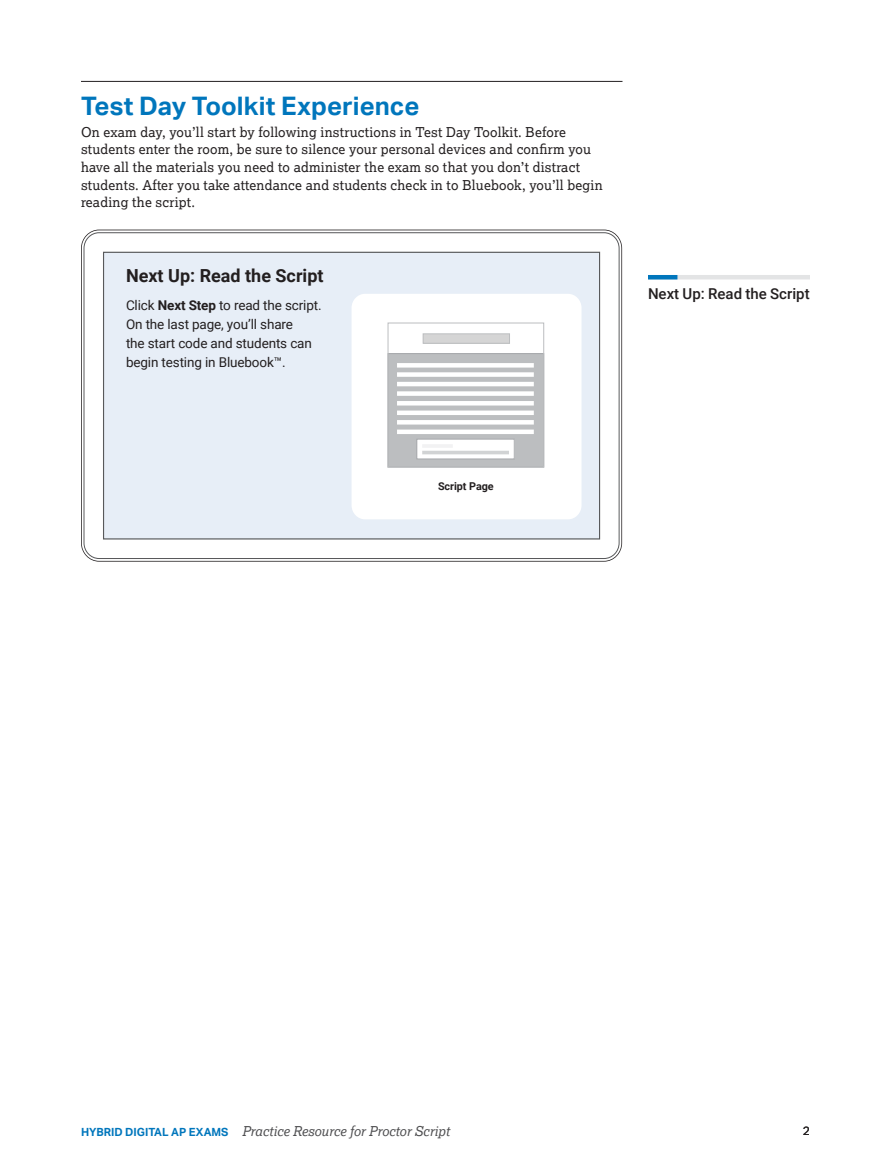
<style>
.page{position:relative;width:891px;height:1175px;background:#fff}
.page>*{position:absolute;margin:0;border:0;box-sizing:border-box;transform-origin:0 0}
.t1{font:700 25.5px "Aktiv Grotesk";color:#0076bc}
.t2{font:700 18px "Roboto";color:#231f20}
.t3{font:500 15px "Roboto";color:#231f20}
.t4{font:13.5px/17.5px "Lexia";letter-spacing:.015em;color:#231f20}
.t5{font:13.5px/18.9px "Roboto";letter-spacing:-.01em;color:#231f20}
.t6{font:italic 13.5px "Lexia";color:#4d4d4f}
.t7{font:12px "Aktiv Grotesk";color:#231f20}
.t8{font:700 10.8px "Roboto";letter-spacing:-.005em;color:#231f20}
.s1{font-weight:700}
.s2{font-family:"Aktiv Grotesk";font-weight:700;font-style:normal;font-size:11.25px;color:#0076bc}
</style>
<div class="page">
<hr style="left:648px;top:275px;width:162px;height:4px;background:#e3e4e5">
<hr style="left:648px;top:275px;width:29px;height:4px;background:#0076bc">
<hr style="left:81px;top:81px;width:541px;height:1px;background:#231f20">
<svg style="left:81px;top:230px;width:541px;height:331px;fill:#e7eef7"></svg>
<div style="left:103px;top:252px;width:497px;height:287px;border:1px solid #58595b"></div>
<div style="left:378px;top:313px;width:177px;height:186px;background:#fff"></div>
<div style="left:388px;top:353px;width:156px;height:114px;background:#bcbec0"></div>
<div style="left:388px;top:322px;width:156px;height:145px;border:1px solid #bcbec0"></div>
<div style="left:417px;top:439px;width:97px;height:20px;background:#fff"></div>
<div style="left:416px;top:439px;width:99px;height:20px;border:1px solid #a7a9ac"></div>
<div style="left:423px;top:334px;width:87px;height:9px;background:#d5d5d5"></div>
<div style="left:423px;top:333px;width:87px;height:11px;border:1px solid #bcbec0"></div>
<hr style="left:397px;top:363px;width:137px;height:4px;background:#fff">
<div style="left:397px;top:372px;width:137px;height:5px;background:#fff"></div>
<hr style="left:397px;top:382px;width:137px;height:4px;background:#fff">
<div style="left:397px;top:391px;width:137px;height:5px;background:#fff"></div>
<hr style="left:397px;top:401px;width:137px;height:4px;background:#fff">
<div style="left:397px;top:410px;width:137px;height:5px;background:#fff"></div>
<hr style="left:397px;top:420px;width:137px;height:4px;background:#fff">
<div style="left:397px;top:429px;width:137px;height:5px;background:#fff"></div>
<hr style="left:422px;top:444px;width:31px;height:4px;background:#f2f2f3">
<hr style="left:422px;top:451px;width:87px;height:3px;background:#d1d3d4">
<h1 class="t1" style="left:81px;top:91px;width:340px">Test Day Toolkit Experience</h1>
<p class="t4" style="left:81px;top:123px;width:523px">On exam day, you’ll start by following instructions in Test Day Toolkit. Before students enter the room, be sure to silence your personal devices and confirm you have all the materials you need to administer the exam so that you don’t distract students. After you take attendance and students check in to Bluebook, you’ll begin reading the script.</p>
<h2 class="t2" style="left:126px;top:263px;width:199px">Next Up: Read the Script</h2>
<p class="t5" style="left:126px;top:295px;width:197px">Click <span class="s1">Next Step</span> to read the script.<br>On the last page, you’ll share<br>the start code and students can begin testing in Bluebook™.</p>
<p class="t8" style="left:438px;top:478px;width:57px">Script Page</p>
<p class="t3" style="left:648px;top:283px;width:163px">Next Up: Read the Script</p>
<p class="t6" style="left:81px;top:1122px;width:370px"><span class="s2">HYBRID DIGITAL AP EXAMS</span> Practice Resource for Proctor Script</p>
<p class="t7" style="left:803px;top:1123px;width:9px">2</p>
</div>
